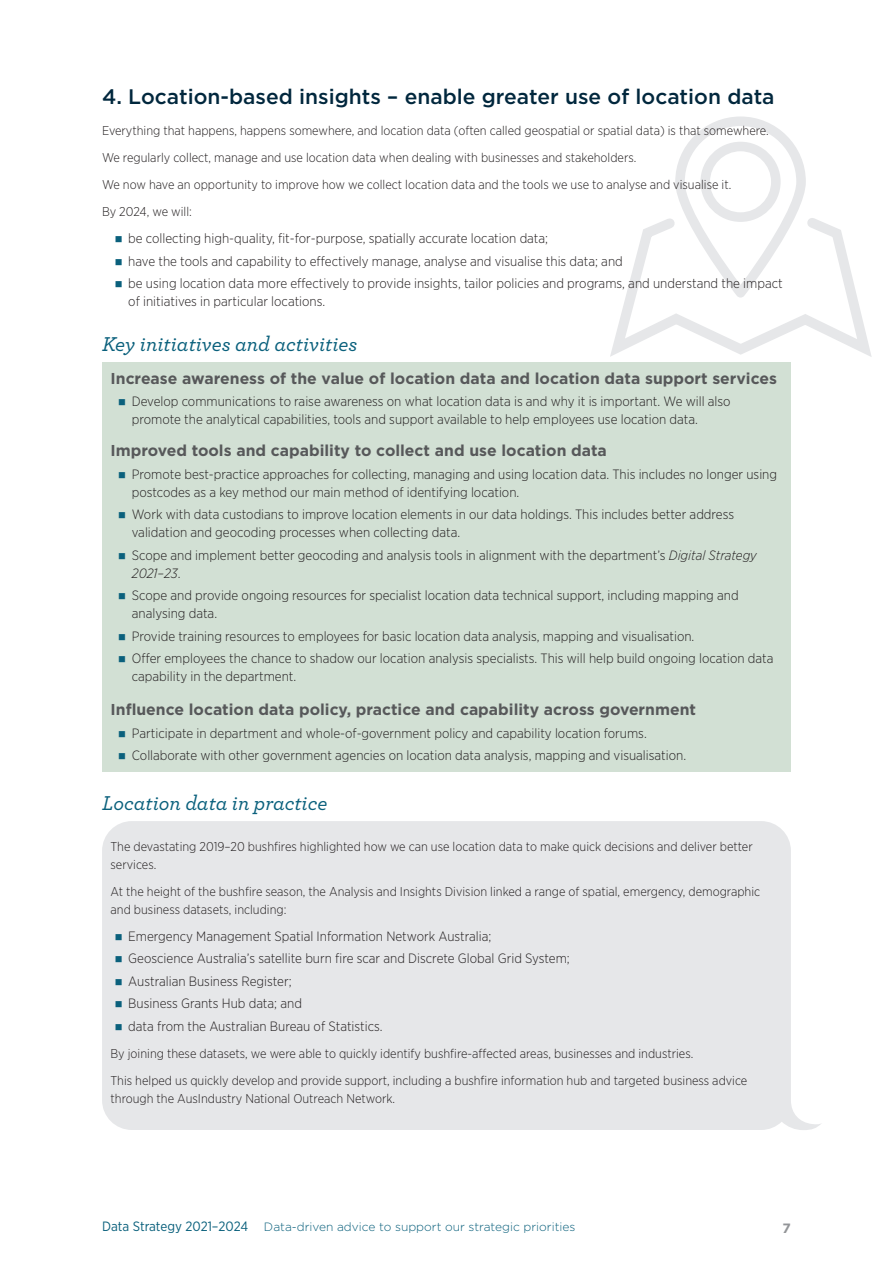
<style>
.page{position:relative;width:893px;height:1263px;background:#fff}
.page>*{position:absolute;margin:0;border:0;box-sizing:border-box;transform-origin:0 0}
.t1{font:500 21px "Gotham";color:#01273d}
.t2{font:italic 500 21px "Archer";color:#0a607c}
.t3{font:700 15.75px "Gotham";color:#57585a}
.t4{font:300 13.5px/18px "Gotham Narrow";color:#231f20}
.t5{font:700 13.5px "Gotham";color:#939598}
.t6{font:300 12.75px/18px "Gotham Narrow";color:#231f20}
.t7{font:300 12px "Gotham";color:#0a607c}
.s1{color:#0a607c}
.s2{font-style:italic}
.s3{font-family:"Gotham Narrow";font-weight:400;font-size:13.5px}
</style>
<div class="page">
<div style="left:102px;top:821px;width:719px;height:309px;background:#e6e7e9"></div>
<svg style="left:610px;top:116px;width:262px;height:241px"></svg>
<div style="left:102px;top:362px;width:689px;height:37px;background:#d2e0d4"></div>
<div style="left:102px;top:386px;width:689px;height:53px;background:#d2e0d4"></div>
<div style="left:102px;top:435px;width:689px;height:37px;background:#d2e0d4"></div>
<div style="left:102px;top:459px;width:689px;height:53px;background:#d2e0d4"></div>
<div style="left:102px;top:500px;width:689px;height:52px;background:#d2e0d4"></div>
<div style="left:102px;top:540px;width:689px;height:53px;background:#d2e0d4"></div>
<div style="left:102px;top:581px;width:689px;height:52px;background:#d2e0d4"></div>
<div style="left:102px;top:621px;width:689px;height:35px;background:#d2e0d4"></div>
<div style="left:102px;top:644px;width:689px;height:52px;background:#d2e0d4"></div>
<div style="left:102px;top:694px;width:689px;height:37px;background:#d2e0d4"></div>
<div style="left:102px;top:718px;width:689px;height:35px;background:#d2e0d4"></div>
<div style="left:102px;top:741px;width:689px;height:30px;background:#d2e0d4"></div>
<h2 class="t1" style="left:102px;top:82px;width:674px">4. Location-based insights – enable greater use of location data</h2>
<p class="t6" style="left:102px;top:121px;width:668px">Everything that happens, happens somewhere, and location data (often called geospatial or spatial data) is that somewhere.</p>
<p class="t6" style="left:102px;top:148px;width:536px">We regularly collect, manage and use location data when dealing with businesses and stakeholders.</p>
<p class="t6" style="left:102px;top:175px;width:631px">We now have an opportunity to improve how we collect location data and the tools we use to analyse and visualise it.</p>
<p class="t6" style="left:102px;top:202px;width:91px">By 2024, we will:</p>
<p class="t4" style="left:115px;top:229px;width:435px"><span class="s1">■</span> be collecting high-quality, fit-for-purpose, spatially accurate location data;</p>
<p class="t4" style="left:115px;top:251px;width:509px"><span class="s1">■</span> have the tools and capability to effectively manage, analyse and visualise this data; and</p>
<p class="t4" style="left:128px;top:274px;width:656px;text-indent:-14px"><span class="s1">■</span> be using location data more effectively to provide insights, tailor policies and programs, and understand the impact of initiatives in particular locations.</p>
<h3 class="t2" style="left:102px;top:329px;width:257px">Key initiatives and activities</h3>
<h4 class="t3" style="left:111px;top:367px;width:668px">Increase awareness of the value of location data and location data support services</h4>
<p class="t4" style="left:132px;top:392px;width:600px;text-indent:-14px"><span class="s1">■</span> Develop communications to raise awareness on what location data is and why it is important. We will also promote the analytical capabilities, tools and support available to help employees use location data.</p>
<h4 class="t3" style="left:111px;top:440px;width:498px">Improved tools and capability to collect and use location data</h4>
<p class="t4" style="left:132px;top:464px;width:647px;text-indent:-14px"><span class="s1">■</span> Promote best-practice approaches for collecting, managing and using location data. This includes no longer using postcodes as a key method our main method of identifying location.</p>
<p class="t4" style="left:132px;top:505px;width:604px;text-indent:-14px"><span class="s1">■</span> Work with data custodians to improve location elements in our data holdings. This includes better address validation and geocoding processes when collecting data.</p>
<p class="t4" style="left:132px;top:545px;width:627px;text-indent:-14px"><span class="s1">■</span> Scope and implement better geocoding and analysis tools in alignment with the department’s <span class="s2">Digital Strategy<br>2021–23</span>.</p>
<p class="t4" style="left:132px;top:586px;width:608px;text-indent:-14px"><span class="s1">■</span> Scope and provide ongoing resources for specialist location data technical support, including mapping and analysing data.</p>
<p class="t4" style="left:118px;top:626px;width:578px"><span class="s1">■</span> Provide training resources to employees for basic location data analysis, mapping and visualisation.</p>
<p class="t4" style="left:132px;top:649px;width:643px;text-indent:-14px"><span class="s1">■</span> Offer employees the chance to shadow our location analysis specialists. This will help build ongoing location data capability in the department.</p>
<h4 class="t3" style="left:111px;top:699px;width:587px">Influence location data policy, practice and capability across government</h4>
<p class="t4" style="left:118px;top:724px;width:530px"><span class="s1">■</span> Participate in department and whole-of-government policy and capability location forums.</p>
<p class="t4" style="left:118px;top:746px;width:569px"><span class="s1">■</span> Collaborate with other government agencies on location data analysis, mapping and visualisation.</p>
<h3 class="t2" style="left:102px;top:788px;width:227px">Location data in practice</h3>
<p class="t6" style="left:111px;top:837px;width:644px">The devastating 2019–20 bushfires highlighted how we can use location data to make quick decisions and deliver better services.</p>
<p class="t6" style="left:111px;top:882px;width:651px">At the height of the bushfire season, the Analysis and Insights Division linked a range of spatial, emergency, demographic and business datasets, including:</p>
<p class="t4" style="left:115px;top:926px;width:378px"><span class="s1">■</span> Emergency Management Spatial Information Network Australia;</p>
<p class="t4" style="left:115px;top:949px;width:457px"><span class="s1">■</span> Geoscience Australia’s satellite burn fire scar and Discrete Global Grid System;</p>
<p class="t4" style="left:115px;top:971px;width:178px"><span class="s1">■</span> Australian Business Register;</p>
<p class="t4" style="left:115px;top:994px;width:189px"><span class="s1">■</span> Business Grants Hub data; and</p>
<p class="t4" style="left:115px;top:1016px;width:269px"><span class="s1">■</span> data from the Australian Bureau of Statistics.</p>
<p class="t6" style="left:111px;top:1044px;width:584px">By joining these datasets, we were able to quickly identify bushfire-affected areas, businesses and industries.</p>
<p class="t6" style="left:111px;top:1071px;width:638px">This helped us quickly develop and provide support, including a bushfire information hub and targeted business advice through the AusIndustry National Outreach Network.</p>
<p class="t7" style="left:102px;top:1219px;width:475px"><span class="s3">Data Strategy 2021–2024</span> Data-driven advice to support our strategic priorities</p>
<p class="t5" style="left:783px;top:1219px;width:10px">7</p>
</div>
